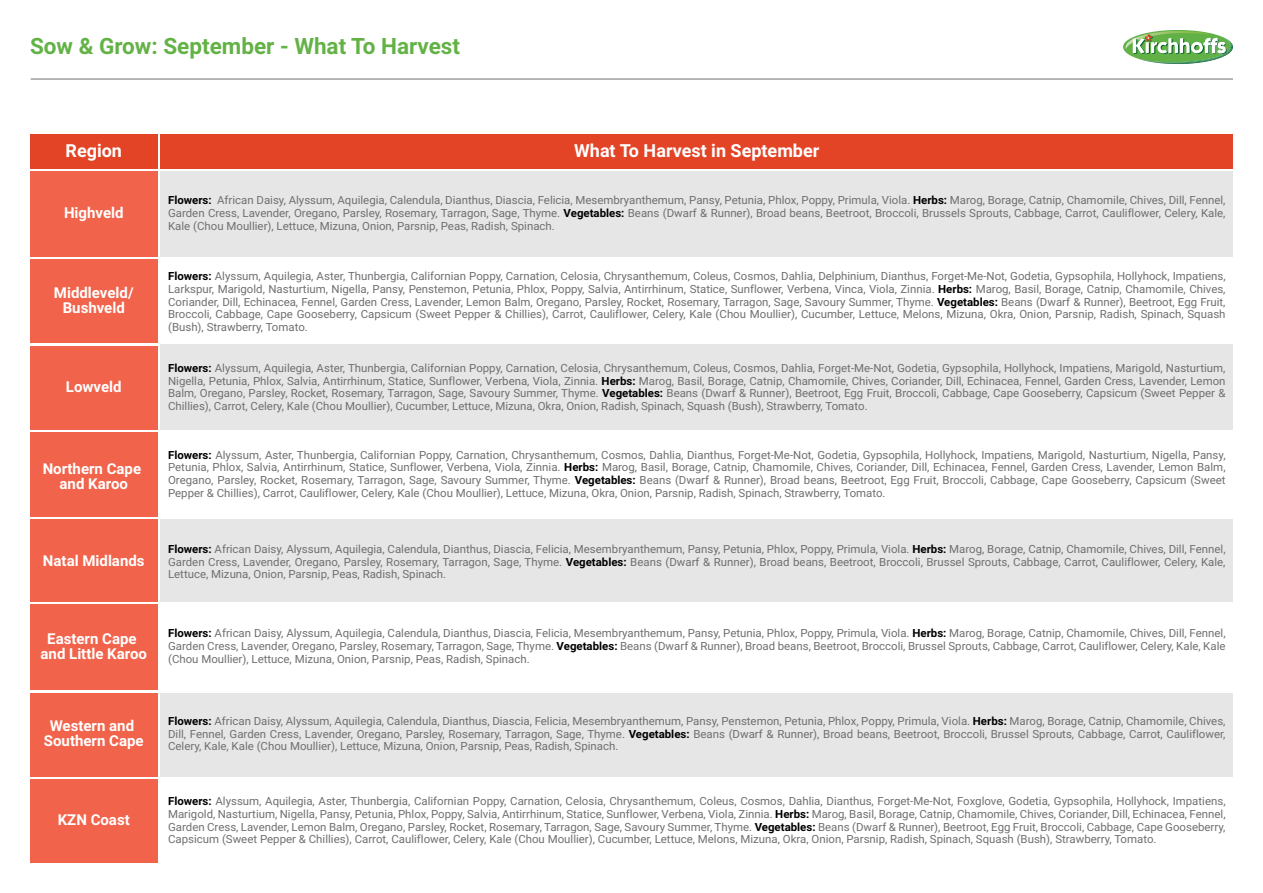
<style>
.page{position:relative;width:1263px;height:893px;background:#fff}
.page>*{position:absolute;margin:0;border:0;box-sizing:border-box;transform-origin:0 0}
.t1{font:700 22.5px "Roboto";color:#63b246}
.t2{font:700 18px "Roboto";color:#fff}
.t3{font:700 15px/15px "Roboto";color:#fff;text-align:center}
.t4{font:11.25px/12.8px "Roboto";color:#6e6f71;text-align:justify}
.s1{font-weight:700;color:#010101}
</style>
<div class="page">
<svg style="left:1123px;top:30px;width:110px;height:34px"></svg>
<hr style="left:31px;top:79px;width:1202px;height:1px;background:#6e6f71">
<div style="left:30px;top:171px;width:128px;height:86px;background:#f1634b"></div>
<div style="left:161px;top:171px;width:1072px;height:86px;background:#e6e6e6"></div>
<div style="left:30px;top:260px;width:128px;height:83px;background:#f1634b"></div>
<div style="left:30px;top:346px;width:128px;height:84px;background:#f1634b"></div>
<div style="left:161px;top:346px;width:1072px;height:84px;background:#e6e6e6"></div>
<div style="left:161px;top:519px;width:1072px;height:83px;background:#e6e6e6"></div>
<div style="left:30px;top:605px;width:128px;height:85px;background:#f1634b"></div>
<div style="left:30px;top:693px;width:128px;height:83px;background:#f1634b"></div>
<div style="left:161px;top:693px;width:1072px;height:83px;background:#e6e6e6"></div>
<div style="left:30px;top:779px;width:128px;height:84px;background:#f1634b"></div>
<div style="left:30px;top:134px;width:128px;height:34px;background:#e34426"></div>
<div style="left:161px;top:134px;width:1072px;height:34px;background:#e34426"></div>
<div style="left:30px;top:519px;width:128px;height:83px;background:#f1634b"></div>
<div style="left:30px;top:433px;width:128px;height:84px;background:#f1634b"></div>
<h1 class="t1" style="left:30px;top:30px;width:432px">Sow &amp; Grow: September - What To Harvest</h1>
<h2 class="t2" style="left:66px;top:138px;width:58px">Region</h2>
<h2 class="t2" style="left:574px;top:138px;width:247px">What To Harvest in September</h2>
<h3 class="t3" style="left:64px;top:205px;width:61px">Highveld</h3>
<p class="t4" style="left:168px;top:194px;width:1059px"><span class="s1">Flowers:</span> African Daisy, Alyssum, Aquilegia, Calendula, Dianthus, Diascia, Felicia, Mesembryanthemum, Pansy, Petunia, Phlox, Poppy, Primula, Viola. <span class="s1">Herbs:</span> Marog, Borage, Catnip, Chamomile, Chives, Dill, Fennel, Garden Cress, Lavender, Oregano, Parsley, Rosemary, Tarragon, Sage, Thyme. <span class="s1">Vegetables:</span> Beans (Dwarf &amp; Runner), Broad beans, Beetroot, Broccoli, Brussels Sprouts, Cabbage, Carrot, Cauliflower, Celery, Kale, Kale (Chou Moullier), Lettuce, Mizuna, Onion, Parsnip, Peas, Radish, Spinach.</p>
<h3 class="t3" style="left:54px;top:284px;width:81px">Middleveld/<br>Bushveld</h3>
<p class="t4" style="left:168px;top:269px;width:1059px"><span class="s1">Flowers:</span> Alyssum, Aquilegia, Aster, Thunbergia, Californian Poppy, Carnation, Celosia, Chrysanthemum, Coleus, Cosmos, Dahlia, Delphinium, Dianthus, Forget-Me-Not, Godetia, Gypsophila, Hollyhock, Impatiens, Larkspur, Marigold, Nasturtium, Nigella, Pansy, Penstemon, Petunia, Phlox, Poppy, Salvia, Antirrhinum, Statice, Sunflower, Verbena, Vinca, Viola, Zinnia. <span class="s1">Herbs:</span> Marog, Basil, Borage, Catnip, Chamomile, Chives, Coriander, Dill, Echinacea, Fennel, Garden Cress, Lavender, Lemon Balm, Oregano, Parsley, Rocket, Rosemary, Tarragon, Sage, Savoury Summer, Thyme. <span class="s1">Vegetables:</span> Beans (Dwarf &amp; Runner), Beetroot, Egg Fruit, Broccoli, Cabbage, Cape Gooseberry, Capsicum (Sweet Pepper &amp; Chillies), Carrot, Cauliflower, Celery, Kale (Chou Moullier), Cucumber, Lettuce, Melons, Mizuna, Okra, Onion, Parsnip, Radish, Spinach, Squash (Bush), Strawberry, Tomato.</p>
<p class="t4" style="left:168px;top:361px;width:1059px"><span class="s1">Flowers:</span> Alyssum, Aquilegia, Aster, Thunbergia, Californian Poppy, Carnation, Celosia, Chrysanthemum, Coleus, Cosmos, Dahlia, Forget-Me-Not, Godetia, Gypsophila, Hollyhock, Impatiens, Marigold, Nasturtium, Nigella, Petunia, Phlox, Salvia, Antirrhinum, Statice, Sunflower, Verbena, Viola, Zinnia. <span class="s1">Herbs:</span> Marog, Basil, Borage, Catnip, Chamomile, Chives, Coriander, Dill, Echinacea, Fennel, Garden Cress, Lavender, Lemon Balm, Oregano, Parsley, Rocket, Rosemary, Tarragon, Sage, Savoury Summer, Thyme. <span class="s1">Vegetables:</span> Beans (Dwarf &amp; Runner), Beetroot, Egg Fruit, Broccoli, Cabbage, Cape Gooseberry, Capsicum (Sweet Pepper &amp; Chillies), Carrot, Celery, Kale (Chou Moullier), Cucumber, Lettuce, Mizuna, Okra, Onion, Radish, Spinach, Squash (Bush), Strawberry, Tomato.</p>
<h3 class="t3" style="left:66px;top:378px;width:57px">Lowveld</h3>
<p class="t4" style="left:168px;top:367px;width:1059px"><span class="s1">Flowers:</span> Thunbergia, Carnation, Celosia, Chrysanthemum, Coleus, Cosmos, Godetia, Gypsophila, Hollyhock, Impatiens, Marigold, Nasturtium, Nigella, Salvia, Statice, Sunflower, Verbena, Vinca, Zinnia. <span class="s1">Herbs:<br></span>Marog, Basil, Borage, Catnip, Chives, Coriander, Dill, Echinacea, Fennel, Garden Cress, Lavender, Lemon Balm, Oregano, Rocket, Rosemary, Tarragon, Sage, Savoury Summer, Thyme. <span class="s1">Vegetables:</span> Beetroot, Eggfruit, Broccoli, Brussels Sprouts, Cape Gooseberry, Capsicum (Sweet Pepper &amp; Chillies), Cauliflower, Celery, Kale (Chou Moullier), Cucumber, Lettuce, Mizuna, Okra, Radish, Spinach (Swiss Chard), Tomato.</p>
<h3 class="t3" style="left:43px;top:460px;width:100px">Northern Cape and Karoo</h3>
<h3 class="t3" style="left:43px;top:553px;width:103px">Natal Midlands</h3>
<p class="t4" style="left:168px;top:448px;width:1059px"><span class="s1">Flowers:</span> Alyssum, Aster, Thunbergia, Californian Poppy, Carnation, Chrysanthemum, Cosmos, Dahlia, Dianthus, Forget-Me-Not, Godetia, Gypsophila, Hollyhock, Impatiens, Marigold, Nasturtium, Nigella, Pansy, Petunia, Phlox, Salvia, Antirrhinum, Statice, Sunflower, Verbena, Viola, Zinnia. <span class="s1">Herbs:</span> Marog, Basil, Borage, Catnip, Chamomile, Chives, Coriander, Dill, Echinacea, Fennel, Garden Cress, Lavender, Lemon Balm, Oregano, Parsley, Rocket, Rosemary, Tarragon, Sage, Savoury Summer, Thyme. <span class="s1">Vegetables:</span> Beans (Dwarf &amp; Runner), Broad beans, Beetroot, Egg Fruit, Broccoli, Cabbage, Cape Gooseberry, Capsicum (Sweet Pepper &amp; Chillies), Carrot, Cauliflower, Celery, Kale (Chou Moullier), Lettuce, Mizuna, Okra, Onion, Parsnip, Radish, Spinach, Strawberry, Tomato.</p>
<p class="t4" style="left:168px;top:541px;width:1059px">Marigold, Nasturtium, Nigella, Penstemon Petunia, Phlox, Salvia, Antirhinum, Statice, Sunflow r, Verbena, Vinca, Zinnia. <span class="s1">Herbs:</span> Ma og, Basil, Catnip, Chives, Coriand r, Dill, Echinacea, F nnel, Garden Cress<br>Lavender, Lemon Balm, Oregano, Parsley, Rocket, Rosemary, Tarragon Sage, Savoury Summer, Thyme. <span class="s1">Vegetables:</span> Beans (Dw rf &amp; Runner) eetroot Eggfruit, Broccoli, Brussels Sp outs, Cabbag , Cap Goos -</p>
<p class="t4" style="left:168px;top:542px;width:1059px"><span class="s1">Flowers:</span> African Daisy, Alyssum, Aquilegia, Calendula, Dianthus, Diascia, Felicia, Mesembryanthemum, Pansy, Petunia, Phlox, Poppy, Primula, Viola. <span class="s1">Herbs:</span> Marog, Borage, Catnip, Chamomile, Chives, Dill, Fennel, Garden Cress, Lavender, Oregano, Parsley, Rosemary, Tarragon, Sage, Thyme. <span class="s1">Vegetables:</span> Beans (Dwarf &amp; Runner), Broad beans, Beetroot, Broccoli, Brussel Sprouts, Cabbage, Carrot, Cauliflower, Celery, Kale, Lettuce, Mizuna, Onion, Parsnip, Peas, Radish, Spinach.</p>
<h3 class="t3" style="left:41px;top:631px;width:108px">Eastern Cape and Little Karoo</h3>
<p class="t4" style="left:168px;top:627px;width:1059px"><span class="s1">Flowers:</span> African Daisy, Alyssum, Aquilegia, Calendula, Dianthus, Diascia, Felicia, Mesembryanthemum, Pansy, Petunia, Phlox, Poppy, Primula, Viola. <span class="s1">Herbs:</span> Marog, Borage, Catnip, Chamomile, Chives, Dill, Fennel, Garden Cress, Lavender, Oregano, Parsley, Rosemary, Tarragon, Sage, Thyme. <span class="s1">Vegetables:</span> Beans (Dwarf &amp; Runner), Broad beans, Beetroot, Broccoli, Brussel Sprouts, Cabbage, Carrot, Cauliflower, Celery, Kale, Kale (Chou Moullier), Lettuce, Mizuna, Onion, Parsnip, Peas, Radish, Spinach.</p>
<h3 class="t3" style="left:44px;top:717px;width:101px">Western and<br>Southern Cape</h3>
<p class="t4" style="left:168px;top:714px;width:1059px"><span class="s1">Flowers:</span> African Daisy, Alyssum, Aquilegia, Calendula, Dianthus, Diascia, Felicia, Mesembryanthemum, Pansy, Penstemon, Petunia, Phlox, Poppy, Primula, Viola. <span class="s1">Herbs:</span> Marog, Borage, Catnip, Chamomile, Chives, Dill, Fennel, Garden Cress, Lavender, Oregano, Parsley, Rosemary, Tarragon, Sage, Thyme. <span class="s1">Vegetables:</span> Beans (Dwarf &amp; Runner), Broad beans, Beetroot, Broccoli, Brussel Sprouts, Cabbage, Carrot, Cauliflower, Celery, Kale, Kale (Chou Moullier), Lettuce, Mizuna, Onion, Parsnip, Peas, Radish, Spinach.</p>
<h3 class="t3" style="left:58px;top:811px;width:74px">KZN Coast</h3>
<p class="t4" style="left:168px;top:794px;width:1059px"><span class="s1">Flowers:</span> Alyssum, Aquilegia, Aster, Thunbergia, Californian Poppy, Carnation, Celosia, Chrysanthemum, Coleus, Cosmos, Dahlia, Dianthus, Forget-Me-Not, Foxglove, Godetia, Gypsophila, Hollyhock, Impatiens, Marigold, Nasturtium, Nigella, Pansy, Petunia, Phlox, Poppy, Salvia, Antirrhinum, Statice, Sunflower, Verbena, Viola, Zinnia. <span class="s1">Herbs:</span> Marog, Basil, Borage, Catnip, Chamomile, Chives, Coriander, Dill, Echinacea, Fennel, Garden Cress, Lavender, Lemon Balm, Oregano, Parsley, Rocket, Rosemary, Tarragon, Sage, Savoury Summer, Thyme. <span class="s1">Vegetables:</span> Beans (Dwarf &amp; Runner), Beetroot, Egg Fruit, Broccoli, Cabbage, Cape Gooseberry, Capsicum (Sweet Pepper &amp; Chillies), Carrot, Cauliflower, Celery, Kale (Chou Moullier), Cucumber, Lettuce, Melons, Mizuna, Okra, Onion, Parsnip, Radish, Spinach, Squash (Bush), Strawberry, Tomato.</p>
</div>
